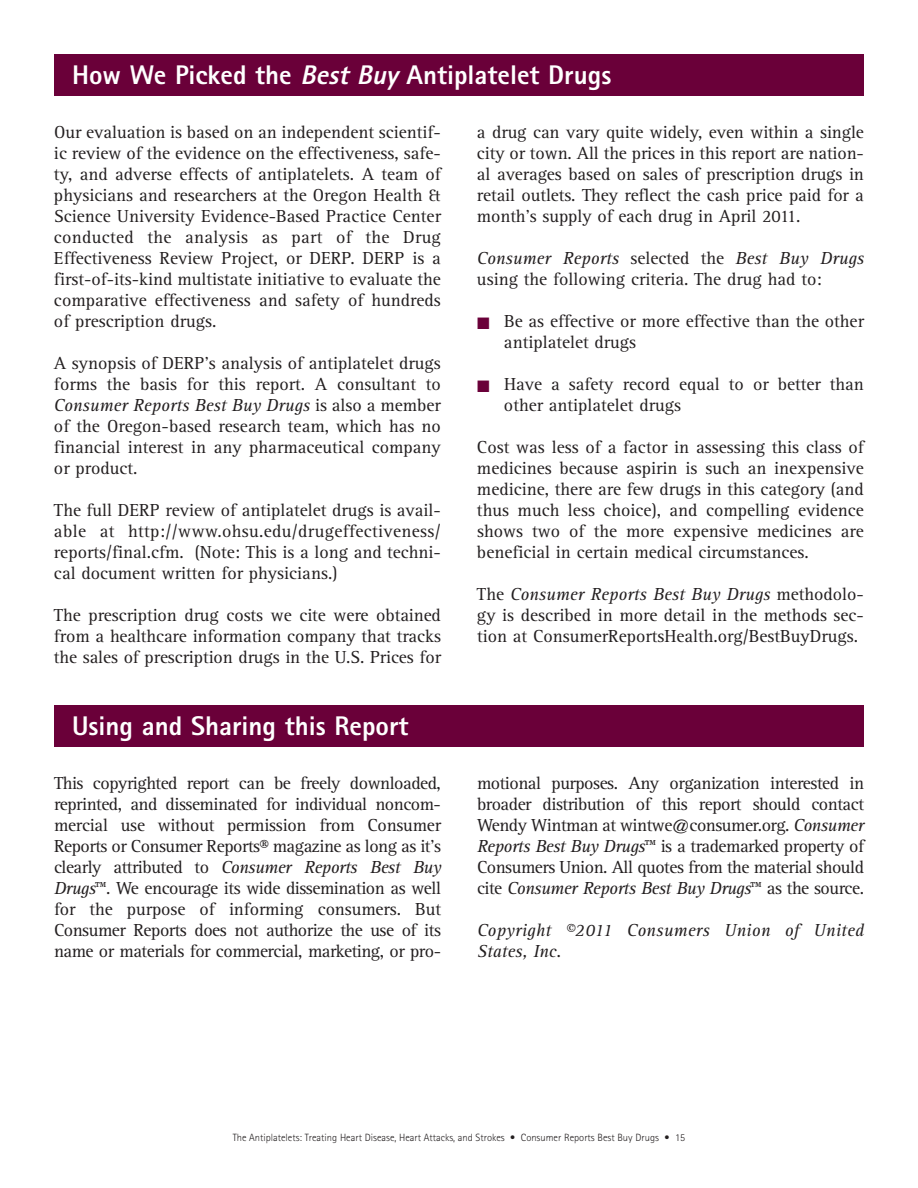
<style>
.page{position:relative;width:918px;height:1188px;background:#fff}
.page>*{position:absolute;margin:0;border:0;box-sizing:border-box;transform-origin:0 0}
.t1{font:800 27px "Rotis Sans Serif";color:#fff}
.t2{font:18px/21px "Rotis Serif";color:#231f20;text-align:justify}
.t3{font:italic 18px/21px "Rotis Serif";letter-spacing:.01em;color:#231f20}
.t4{font:300 10.5px "Rotis Sans Serif";color:#231f20}
.s1{font-style:italic}
.s2{color:#6a0039}
</style>
<div class="page">
<div style="left:54px;top:54px;width:810px;height:42px;background:#6a0039"></div>
<div style="left:54px;top:705px;width:810px;height:42px;background:#6a0039"></div>
<h1 class="t1" style="left:72px;top:66px;width:541px">How We Picked the <span class="s1">Best Buy</span> Antiplatelet Drugs</h1>
<p class="t2" style="left:54px;top:123px;width:389px">Our evaluation is based on an independent scientif&shy;ic review of the evidence on the effectiveness, safe&shy;ty, and adverse effects of antiplatelets. A team of physicians and researchers at the Oregon Health &amp; Science University Evidence-Based Practice Center conducted the analysis as part of the Drug Effectiveness Review Project, or DERP. DERP is a first-of-its-kind multistate initiative to evaluate the comparative effectiveness and safety of hundreds of prescription drugs.</p>
<p class="t2" style="left:54px;top:354px;width:389px">A synopsis of DERP’s analysis of antiplatelet drugs forms the basis for this report. A consultant to <span class="s1">Consumer Reports Best Buy Drugs</span> is also a member of the Oregon-based research team, which has no financial interest in any pharmaceutical company or product.</p>
<p class="t2" style="left:54px;top:501px;width:389px">The full DERP review of antiplatelet drugs is avail&shy;able at http://www.ohsu.edu/drugeffectiveness/ reports/final.cfm. (Note: This is a long and techni&shy;cal document written for physicians.)</p>
<p class="t2" style="left:54px;top:606px;width:389px">The prescription drug costs we cite were obtained from a healthcare information company that tracks the sales of prescription drugs in the U.S. Prices for</p>
<h1 class="t1" style="left:72px;top:717px;width:338px">Using and Sharing this Report</h1>
<p class="t2" style="left:477px;top:123px;width:389px">a drug can vary quite widely, even within a single city or town. All the prices in this report are nation&shy;al averages based on sales of prescription drugs in retail outlets. They reflect the cash price paid for a month’s supply of each drug in April 2011.</p>
<p class="t2" style="left:477px;top:249px;width:388px"><span class="s1">Consumer Reports</span> selected the <span class="s1">Best Buy Drugs </span>using the following criteria. The drug had to:</p>
<p class="t2" style="left:504px;top:312px;width:362px;text-indent:-27px"><span class="s2">■</span> Be as effective or more effective than the other antiplatelet drugs</p>
<p class="t2" style="left:504px;top:375px;width:362px;text-indent:-27px"><span class="s2">■</span> Have a safety record equal to or better than other antiplatelet drugs</p>
<p class="t2" style="left:477px;top:438px;width:389px">Cost was less of a factor in assessing this class of medicines because aspirin is such an inexpensive medicine, there are few drugs in this category (and thus much less choice), and compelling evidence shows two of the more expensive medicines are beneficial in certain medical circumstances.</p>
<p class="t2" style="left:477px;top:585px;width:389px">The <span class="s1">Consumer Reports Best Buy Drugs</span> methodolo&shy;gy is described in more detail in the methods sec&shy;tion at ConsumerReportsHealth.org/BestBuyDrugs.</p>
<p class="t2" style="left:54px;top:774px;width:389px">This copyrighted report can be freely downloaded, reprinted, and disseminated for individual noncom&shy;mercial use without permission from Consumer Reports or Consumer Reports® magazine as long as it’s clearly attributed to <span class="s1">Consumer Reports Best Buy Drugs</span>™. We encourage its wide dissemination as well for the purpose of informing consumers. But Consumer Reports does not authorize the use of its name or materials for commercial, marketing, or pro-</p>
<p class="t2" style="left:477px;top:774px;width:389px">motional purposes. Any organization interested in broader distribution of this report should contact Wendy Wintman at wintwe@consumer.org. <span class="s1">Consumer Reports Best Buy Drugs</span>™ is a trademarked property of Consumers Union. All quotes from the material should cite <span class="s1">Consumer Reports Best Buy Drugs</span>™ as the source.</p>
<p class="t3" style="left:477px;top:921px;width:388px">Copyright ©2011 Consumers Union of United<br>States, Inc.</p>
<p class="t4" style="left:233px;top:1134px;width:454px">The Antiplatelets: Treating Heart Disease, Heart Attacks, and Strokes • Consumer Reports Best Buy Drugs • 15</p>
</div>
